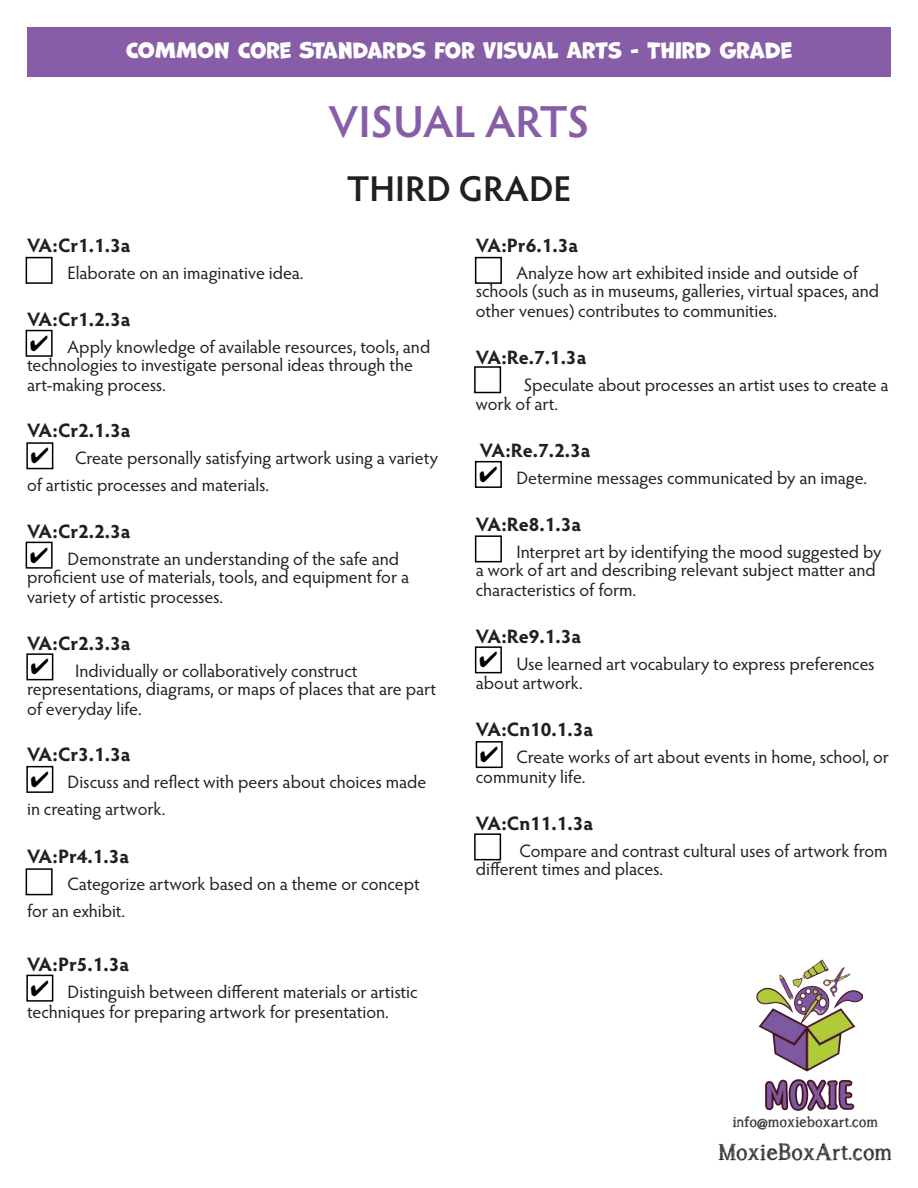
<style>
.page{position:relative;width:918px;height:1188px;background:#fff}
.page>*{position:absolute;margin:0;border:0;box-sizing:border-box;transform-origin:0 0}
.t1{font:600 45px "Hypatia Sans Pro";color:#885da7}
.t2{font:600 36px "Hypatia Sans Pro";color:#231f20}
.t3{font:27.6px "A Songfor Jennifer";letter-spacing:.025em;color:#231f20}
.t4{font:21px "Marvin";color:#fff}
.t5{font:700 19.5px "Hypatia Sans Pro";color:#231f20}
.t6{font:18px/18px "Hypatia Sans Pro";letter-spacing:-.005em;color:#231f20}
.t7{font:18px "A Songfor Jennifer";letter-spacing:.025em;color:#231f20}
</style>
<div class="page">
<div style="left:27px;top:27px;width:864px;height:50px;background:#885da7"></div>
<img style="left:756px;top:960px;width:106px;height:151px">
<div style="left:26px;top:257px;width:27px;height:27px;border:2px solid #000"></div>
<div style="left:475px;top:257px;width:27px;height:27px;border:2px solid #000"></div>
<div style="left:26px;top:330px;width:27px;height:27px;border:2px solid #000"></div>
<div style="left:474px;top:366px;width:27px;height:27px;border:2px solid #000"></div>
<div style="left:26px;top:442px;width:27px;height:27px;border:2px solid #000"></div>
<div style="left:475px;top:461px;width:27px;height:27px;border:2px solid #000"></div>
<div style="left:26px;top:542px;width:27px;height:27px;border:2px solid #000"></div>
<div style="left:475px;top:535px;width:27px;height:27px;border:2px solid #000"></div>
<div style="left:26px;top:653px;width:27px;height:27px;border:2px solid #000"></div>
<div style="left:475px;top:646px;width:27px;height:27px;border:2px solid #000"></div>
<div style="left:26px;top:766px;width:27px;height:27px;border:2px solid #000"></div>
<div style="left:476px;top:741px;width:27px;height:27px;border:2px solid #000"></div>
<div style="left:26px;top:868px;width:27px;height:27px;border:2px solid #000"></div>
<div style="left:474px;top:833px;width:27px;height:27px;border:2px solid #000"></div>
<div style="left:26px;top:975px;width:27px;height:27px;border:2px solid #000"></div>
<p class="t4" style="left:126px;top:38px;width:668px">COMMON CORE STANDARDS FOR VISUAL ARTS - THIRD GRADE</p>
<h1 class="t1" style="left:329px;top:90px;width:262px">VISUAL ARTS</h1>
<h2 class="t2" style="left:347px;top:164px;width:226px">THIRD GRADE</h2>
<p class="t5" style="left:27px;top:231px;width:105px">VA:Cr1.1.3a</p>
<p class="t6" style="left:27px;top:263px;width:278px">◻ Elaborate on an imaginative idea.</p>
<p class="t5" style="left:27px;top:305px;width:105px">VA:Cr1.2.3a</p>
<p class="t6" style="left:27px;top:337px;width:405px">◻ Apply knowledge of available resources, tools, and technologies to investigate personal ideas through the</p>
<p class="t6" style="left:27px;top:375px;width:140px">art-making process.</p>
<p class="t5" style="left:27px;top:417px;width:105px">VA:Cr2.1.3a</p>
<p class="t6" style="left:27px;top:444px;width:413px;line-height:27px">◻ Create personally satisfying artwork using a variety of artistic processes and materials.</p>
<p class="t5" style="left:27px;top:518px;width:105px">VA:Cr2.2.3a</p>
<p class="t6" style="left:27px;top:549px;width:384px">◻ Demonstrate an understanding of the safe and proficient use of materials, tools, and equipment for a</p>
<p class="t6" style="left:27px;top:587px;width:198px">variety of artistic processes.</p>
<p class="t5" style="left:27px;top:629px;width:105px">VA:Cr2.3.3a</p>
<p class="t6" style="left:27px;top:661px;width:411px">◻ Individually or collaboratively construct representations, diagrams, or maps of places that are part</p>
<p class="t6" style="left:27px;top:699px;width:116px">of everyday life.</p>
<p class="t5" style="left:27px;top:741px;width:105px">VA:Cr3.1.3a</p>
<p class="t6" style="left:27px;top:768px;width:401px;line-height:27px">◻ Discuss and reflect with peers about choices made in creating artwork.</p>
<p class="t5" style="left:27px;top:843px;width:104px">VA:Pr4.1.3a</p>
<p class="t6" style="left:27px;top:870px;width:394px;line-height:27px">◻ Categorize artwork based on a theme or concept for an exhibit.</p>
<p class="t5" style="left:27px;top:951px;width:104px">VA:Pr5.1.3a</p>
<p class="t6" style="left:27px;top:982px;width:392px;line-height:19.8px">◻ Distinguish between different materials or artistic techniques for preparing artwork for presentation.</p>
<p class="t5" style="left:476px;top:231px;width:104px">VA:Pr6.1.3a</p>
<p class="t6" style="left:476px;top:263px;width:405px">◻ Analyze how art exhibited inside and outside of schools (such as in museums, galleries, virtual spaces, and</p>
<p class="t6" style="left:476px;top:301px;width:303px">other venues) contributes to communities.</p>
<p class="t5" style="left:476px;top:343px;width:112px">VA:Re.7.1.3a</p>
<p class="t6" style="left:476px;top:374px;width:414px;line-height:19.8px">◻ Speculate about processes an artist uses to create a work of art.</p>
<p class="t5" style="left:480px;top:437px;width:112px">VA:Re.7.2.3a</p>
<p class="t6" style="left:476px;top:468px;width:393px">◻ Determine messages communicated by an image.</p>
<p class="t5" style="left:476px;top:510px;width:107px">VA:Re8.1.3a</p>
<p class="t6" style="left:476px;top:542px;width:407px">◻ Interpret art by identifying the mood suggested by a work of art and describing relevant subject matter and</p>
<p class="t6" style="left:476px;top:580px;width:162px">characteristics of form.</p>
<p class="t5" style="left:476px;top:622px;width:107px">VA:Re9.1.3a</p>
<p class="t6" style="left:476px;top:653px;width:400px;line-height:19.8px">◻ Use learned art vocabulary to express preferences about artwork.</p>
<p class="t5" style="left:476px;top:716px;width:119px">VA:Cn10.1.3a</p>
<p class="t6" style="left:476px;top:746px;width:415px;line-height:19.8px">◻ Create works of art about events in home, school, or community life.</p>
<p class="t5" style="left:476px;top:809px;width:119px">VA:Cn11.1.3a</p>
<p class="t6" style="left:476px;top:841px;width:413px">◻ Compare and contrast cultural uses of artwork from different times and places.</p>
<p class="t7" style="left:733px;top:1113px;width:147px">info@moxieboxart.com</p>
<h3 class="t3" style="left:719px;top:1137px;width:175px">MoxieBoxArt.com</h3>
</div>
